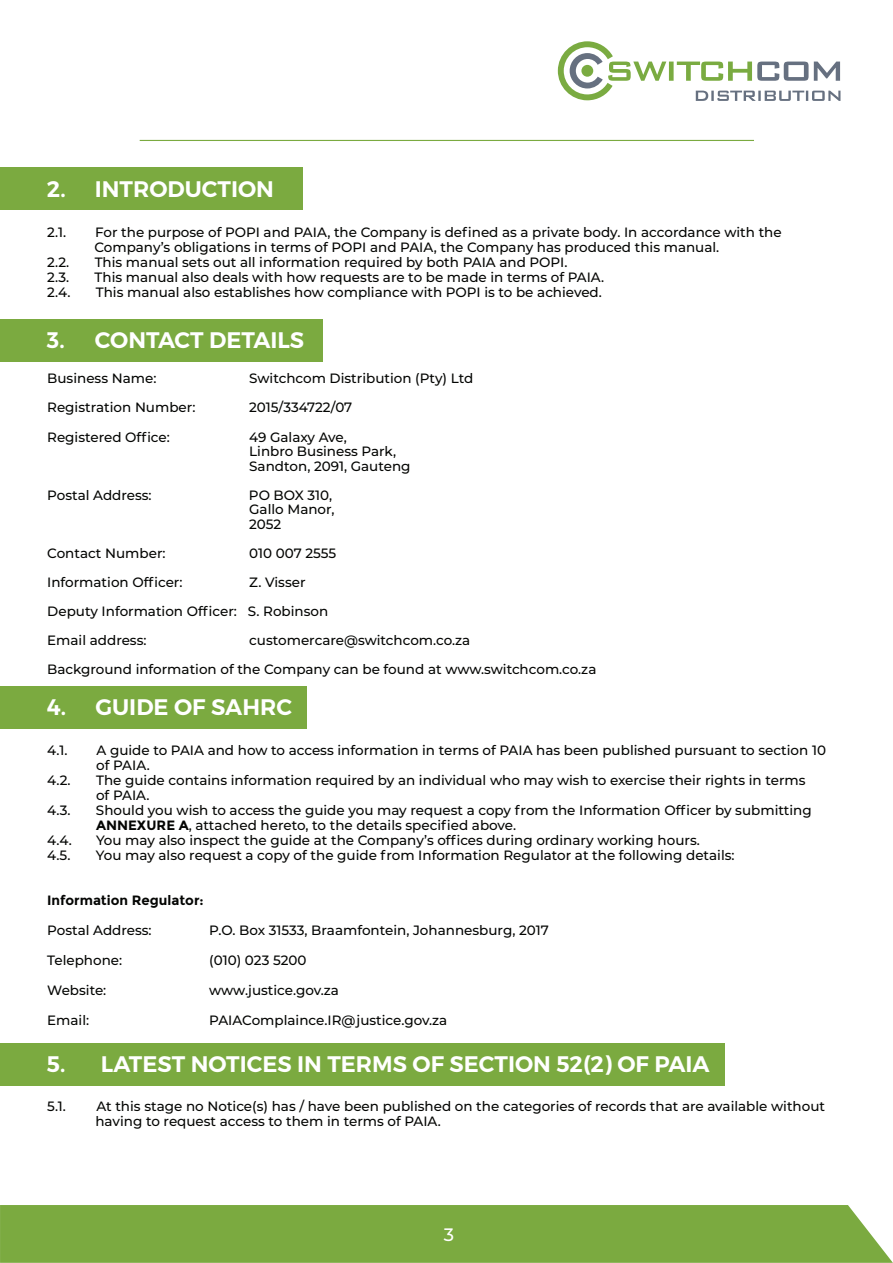
<style>
.page{position:relative;width:893px;height:1263px;background:#fff}
.page>*{position:absolute;margin:0;border:0;box-sizing:border-box;transform-origin:0 0}
.t1{font:600 22.5px "Montserrat";color:#fff}
.t2{font:500 18px "Montserrat";color:#fff}
.t3{font:500 13.5px/15px "Montserrat";color:#040503}
.t4{font:700 13.5px "Montserrat";color:#040503}
.s1{font-weight:700}
</style>
<div class="page">
<svg style="left:558px;top:41px;width:282px;height:60px"></svg>
<hr style="left:140px;top:140px;width:614px;height:1px;background:#7baa40">
<div style="left:0;top:167px;width:302px;height:42px;background:#7baa40"></div>
<div style="left:0;top:319px;width:323px;height:42px;background:#7baa40"></div>
<div style="left:0;top:687px;width:307px;height:42px;background:#7baa40"></div>
<div style="left:0;top:1205px;width:893px;height:58px;background:#7baa40"></div>
<div style="left:0;top:1043px;width:724px;height:42px;background:#7baa40"></div>
<h1 class="t1" style="left:47px;top:175px;width:229px">2. INTRODUCTION</h1>
<p class="t3" style="left:47px;top:224px;width:20px">2.1.</p>
<p class="t3" style="left:94px;top:224px;width:689px">For the purpose of POPI and PAIA, the Company is defined as a private body. In accordance with the<br>Company’s obligations in terms of POPI and PAIA, the Company has produced this manual.</p>
<p class="t3" style="left:47px;top:254px;width:24px">2.2.</p>
<p class="t3" style="left:95px;top:254px;width:474px">This manual sets out all information required by both PAIA and POPI.</p>
<p class="t3" style="left:47px;top:269px;width:23px">2.3.</p>
<p class="t3" style="left:95px;top:269px;width:511px">This manual also deals with how requests are to be made in terms of PAIA.</p>
<p class="t3" style="left:47px;top:284px;width:25px">2.4.</p>
<p class="t3" style="left:96px;top:284px;width:508px">This manual also establishes how compliance with POPI is to be achieved.</p>
<h1 class="t1" style="left:47px;top:326px;width:259px">3. CONTACT DETAILS</h1>
<p class="t3" style="left:47px;top:370px;width:111px">Business Name:</p>
<p class="t3" style="left:249px;top:370px;width:226px">Switchcom Distribution (Pty) Ltd</p>
<p class="t3" style="left:47px;top:400px;width:150px">Registration Number:</p>
<p class="t3" style="left:249px;top:400px;width:105px">2015/334722/07</p>
<p class="t3" style="left:47px;top:429px;width:124px">Registered Office:</p>
<p class="t3" style="left:249px;top:429px;width:163px;line-height:14.5px">49 Galaxy Ave,<br>Linbro Business Park,<br>Sandton, 2091, Gauteng</p>
<p class="t3" style="left:47px;top:487px;width:106px">Postal Address:</p>
<p class="t3" style="left:249px;top:487px;width:87px;line-height:14.5px">PO BOX 310,<br>Gallo Manor,<br>2052</p>
<p class="t3" style="left:47px;top:545px;width:120px">Contact Number:</p>
<p class="t3" style="left:249px;top:545px;width:89px">010 007 2555</p>
<p class="t3" style="left:47px;top:574px;width:137px">Information Officer:</p>
<p class="t3" style="left:47px;top:567px;width:283px;line-height:29.1px;text-indent:202px">Z. Visser<br>Deputy Information Officer: S. Robinson<br>Email address:</p>
<p class="t3" style="left:47px;top:625px;width:551px;line-height:29.1px;text-indent:202px">customercare@switchcom.co.za<br>Background information of the Company can be found at www.switchcom.co.za</p>
<h1 class="t1" style="left:47px;top:693px;width:246px">4. GUIDE OF SAHRC</h1>
<p class="t3" style="left:47px;top:742px;width:22px">4.1.</p>
<p class="t3" style="left:96px;top:742px;width:731px">A guide to PAIA and how to access information in terms of PAIA has been published pursuant to section 10 of PAIA.</p>
<p class="t3" style="left:47px;top:772px;width:25px">4.2.</p>
<p class="t3" style="left:96px;top:772px;width:711px">The guide contains information required by an individual who may wish to exercise their rights in terms of PAIA.</p>
<p class="t3" style="left:47px;top:802px;width:25px">4.3.</p>
<p class="t3" style="left:96px;top:802px;width:717px">Should you wish to access the guide you may request a copy from the Information Officer by submitting<br><span class="s1">ANNEXURE A</span>, attached hereto, to the details specified above.</p>
<p class="t3" style="left:47px;top:832px;width:26px">4.4.</p>
<p class="t3" style="left:96px;top:832px;width:605px">You may also inspect the guide at the Company’s offices during ordinary working hours.</p>
<p class="t3" style="left:47px;top:847px;width:25px">4.5.</p>
<p class="t3" style="left:96px;top:847px;width:640px">You may also request a copy of the guide from Information Regulator at the following details:</p>
<p class="t4" style="left:47px;top:892px;width:158px">Information Regulator:</p>
<p class="t3" style="left:47px;top:922px;width:106px">Postal Address:</p>
<p class="t3" style="left:209px;top:922px;width:341px">P.O. Box 31533, Braamfontein, Johannesburg, 2017</p>
<p class="t3" style="left:47px;top:952px;width:77px">Telephone:</p>
<p class="t3" style="left:209px;top:952px;width:99px">(010) 023 5200</p>
<p class="t3" style="left:47px;top:982px;width:61px">Website:</p>
<p class="t3" style="left:209px;top:982px;width:131px">www.justice.gov.za</p>
<p class="t3" style="left:47px;top:1012px;width:43px">Email:</p>
<p class="t3" style="left:209px;top:1012px;width:240px">PAIAComplaince.IR@justice.gov.za</p>
<h1 class="t1" style="left:47px;top:1050px;width:664px">5. LATEST NOTICES IN TERMS OF SECTION 52(2) OF PAIA</h1>
<p class="t3" style="left:47px;top:1098px;width:20px">5.1.</p>
<p class="t3" style="left:95px;top:1098px;width:731px">At this stage no Notice(s) has / have been published on the categories of records that are available without having to request access to them in terms of PAIA.</p>
<h2 class="t2" style="left:444px;top:1222px;width:12px">3</h2>
</div>
